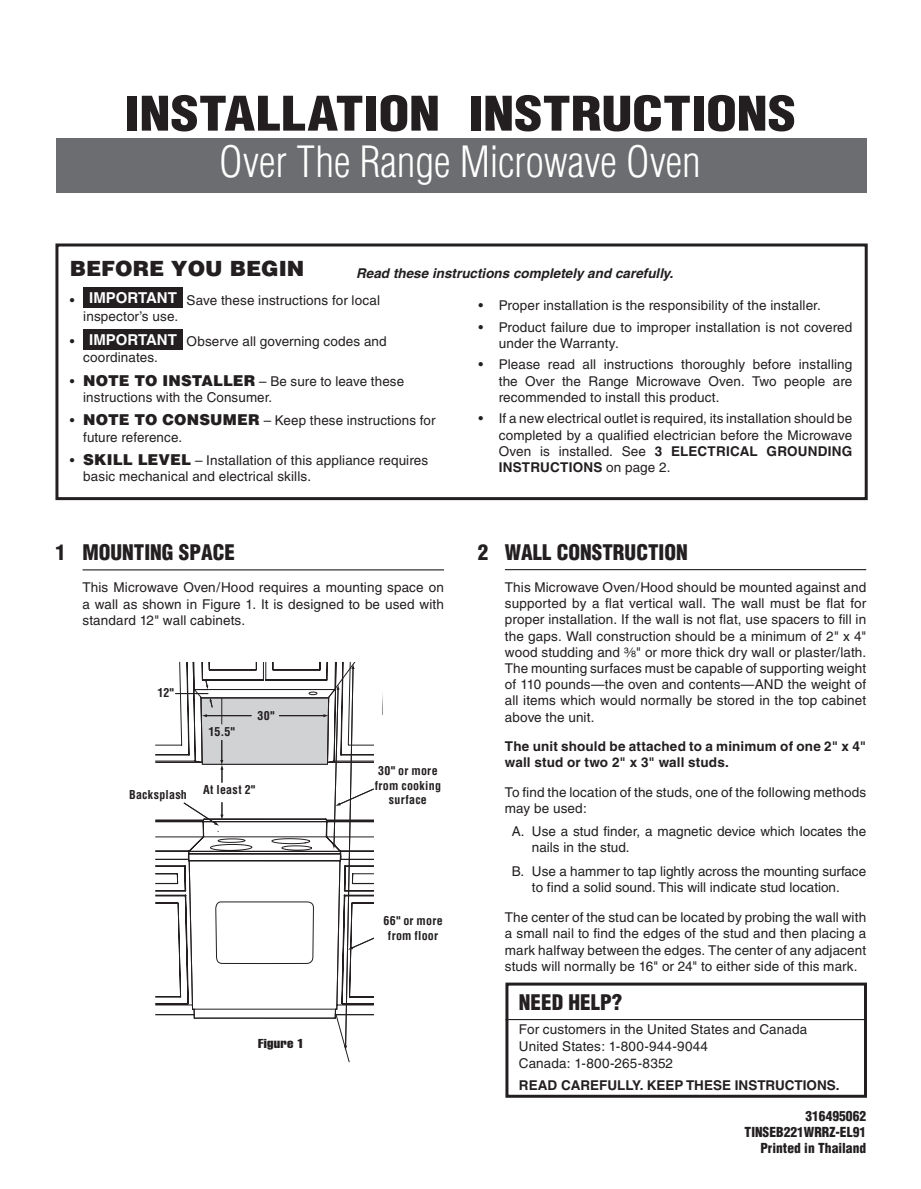
<style>
.page{position:relative;width:921px;height:1189px;background:#fff}
.page>*{position:absolute;margin:0;border:0;box-sizing:border-box;transform-origin:0 0}
.t1{font:900 condensed 46.5px "Helvetica";letter-spacing:-.005em;color:#231f20;scale:1.2 1}
.t2{font:300 condensed 42px "Helvetica";color:#fff}
.t3{font:900 condensed 21px "Helvetica";color:#231f20}
.t4{font:900 21px "Helvetica";color:#231f20}
.t5{font:13.5px/16.2px "Helvetica";letter-spacing:.01em;color:#231f20}
.t6{font:700 13.5px/16.2px "Helvetica";letter-spacing:.005em;color:#231f20}
.t7{font:italic 700 13.5px "Helvetica";color:#231f20}
.t8{font:900 condensed 13.5px/16.2px "Helvetica";color:#231f20;text-align:right}
.t9{font:extra-condensed 12.75px "Helvetica";letter-spacing:.02em;color:#231f20;scale:1.18 1}
.t10{font:700 condensed 12px/14.4px "Helvetica";letter-spacing:.02em;color:#231f20;text-align:center}
.s1{font-weight:700;font-size:15px;color:#fff}
.s2{font-weight:900;font-size:15px}
.s3{font-weight:700}
.s4{font-size:9px}
</style>
<div class="page">
<svg style="left:155px;top:662px;width:25px;height:354px"></svg>
<hr style="left:175px;top:693px;width:33px;height:1px;background:#231f20">
<svg style="left:180px;top:661px;width:203px;height:402px"></svg>
<hr style="left:82px;top:569px;width:362px;height:1px;background:#231f20">
<div style="left:374px;top:715px;width:69px;height:320px;background:#fff"></div>
<div style="left:55px;top:243px;width:812px;height:257px;border:3px solid #231f20"></div>
<div style="left:83px;top:287px;width:100px;height:21px;background:#231f20"></div>
<div style="left:83px;top:329px;width:100px;height:20px;background:#231f20"></div>
<div style="left:56px;top:138px;width:809px;height:54px;background:#6c6d70"></div>
<hr style="left:504px;top:569px;width:361px;height:1px;background:#231f20">
<div style="left:505px;top:982px;width:361px;height:115px;border:3px solid #231f20"></div>
<hr style="left:505px;top:1019px;width:360px;height:1px;background:#231f20">
<h1 class="t1" style="left:124px;top:96px;width:561px">INSTALLATION INSTRUCTIONS</h1>
<h2 class="t2" style="left:219px;top:146px;width:483px">Over The Range Microwave Oven</h2>
<h3 class="t4" style="left:70px;top:261px;width:236px">BEFORE YOU BEGIN</h3>
<p class="t5" style="left:83px;top:293px;width:298px;text-indent:-14px">• <span class="s1">IMPORTANT</span> Save these instructions for local inspector’s use.</p>
<p class="t5" style="left:83px;top:335px;width:305px;text-indent:-14px">• <span class="s1">IMPORTANT</span> Observe all governing codes and coordinates.</p>
<p class="t5" style="left:83px;top:374px;width:322px;text-indent:-13px">• <span class="s2">NOTE TO INSTALLER</span> – Be sure to leave these instructions with the Consumer.</p>
<p class="t5" style="left:83px;top:414px;width:353px;text-indent:-14px">• <span class="s2">NOTE TO CONSUMER</span> – Keep these instructions for future reference.</p>
<p class="t5" style="left:83px;top:453px;width:346px;text-indent:-13px">• <span class="s2">SKILL LEVEL</span> – Installation of this appliance requires basic mechanical and electrical skills.</p>
<p class="t7" style="left:356px;top:268px;width:318px">Read these instructions completely and carefully.</p>
<p class="t5" style="left:478px;top:298px;width:344px">• Proper installation is the responsibility of the installer.</p>
<p class="t5" style="left:498px;top:320px;width:355px;text-indent:-20px">• Product failure due to improper installation is not covered under the Warranty.</p>
<p class="t5" style="left:498px;top:358px;width:355px;text-align:justify;text-indent:-20px">• Please read all instructions thoroughly before installing the Over the Range Microwave Oven. Two people are recommended to install this product.</p>
<p class="t5" style="left:498px;top:412px;width:355px;text-align:justify;text-indent:-20px">• If a new electrical outlet is required, its installation should be completed by a qualified electrician before the Microwave Oven is installed. See <span class="s3">3 ELECTRICAL GROUNDING INSTRUCTIONS</span> on page 2.</p>
<h3 class="t3" style="left:55px;top:544px;width:181px">1 MOUNTING SPACE</h3>
<p class="t5" style="left:82px;top:580px;width:363px;text-align:justify">This Microwave Oven/Hood requires a mounting space on a wall as shown in Figure 1. It is designed to be used with standard 12" wall cabinets.</p>
<p class="t10" style="left:157px;top:686px;width:18px">12"</p>
<p class="t10" style="left:208px;top:726px;width:28px">15.5"</p>
<p class="t10" style="left:257px;top:709px;width:19px">30"</p>
<p class="t10" style="left:129px;top:788px;width:59px">Backsplash</p>
<p class="t10" style="left:203px;top:783px;width:54px">At least 2"</p>
<p class="t9" style="left:258px;top:1038px;width:40px">Figure 1</p>
<p class="t10" style="left:374px;top:765px;width:68px">30" or more from cooking surface</p>
<p class="t10" style="left:383px;top:914px;width:61px">66" or more from floor</p>
<h3 class="t3" style="left:477px;top:544px;width:211px">2 WALL CONSTRUCTION</h3>
<p class="t5" style="left:504px;top:580px;width:362px;text-align:justify">This Microwave Oven/Hood should be mounted against and supported by a flat vertical wall. The wall must be flat for proper installation. If the wall is not flat, use spacers to fill in the gaps. Wall construction should be a minimum of 2" x 4" wood studding and ³⁄<span class="s4">8</span>" or more thick dry wall or plaster/lath.<br>The mounting surfaces must be capable of supporting weight of 110 pounds—the oven and contents—AND the weight of all items which would normally be stored in the top cabinet above the unit.</p>
<p class="t6" style="left:504px;top:739px;width:362px">The unit should be attached to a minimum of one 2" x 4" wall stud or two 2" x 3" wall studs.</p>
<p class="t5" style="left:504px;top:785px;width:362px">To find the location of the studs, one of the following methods may be used:</p>
<p class="t5" style="left:531px;top:824px;width:335px;text-indent:-20px">A. Use a stud finder, a magnetic device which locates the nails in the stud.</p>
<p class="t5" style="left:511px;top:864px;width:356px;text-align:center">B. Use a hammer to tap lightly across the mounting surface to find a solid sound. This will indicate stud location.</p>
<p class="t5" style="left:504px;top:910px;width:362px;text-align:justify">The center of the stud can be located by probing the wall with a small nail to find the edges of the stud and then placing a mark halfway between the edges. The center of any adjacent studs will normally be 16" or 24" to either side of this mark.</p>
<h3 class="t3" style="left:518px;top:994px;width:105px">NEED HELP?</h3>
<p class="t5" style="left:518px;top:1022px;width:289px;line-height:17px">For customers in the United States and Canada<br>United States: 1-800-944-9044<br>Canada: 1-800-265-8352</p>
<p class="t6" style="left:518px;top:1078px;width:322px">READ CAREFULLY. KEEP THESE INSTRUCTIONS.</p>
<p class="t8" style="left:744px;top:1108px;width:123px">316495062<br>TINSEB221WRRZ-EL91<br>Printed in Thailand</p>
</div>
